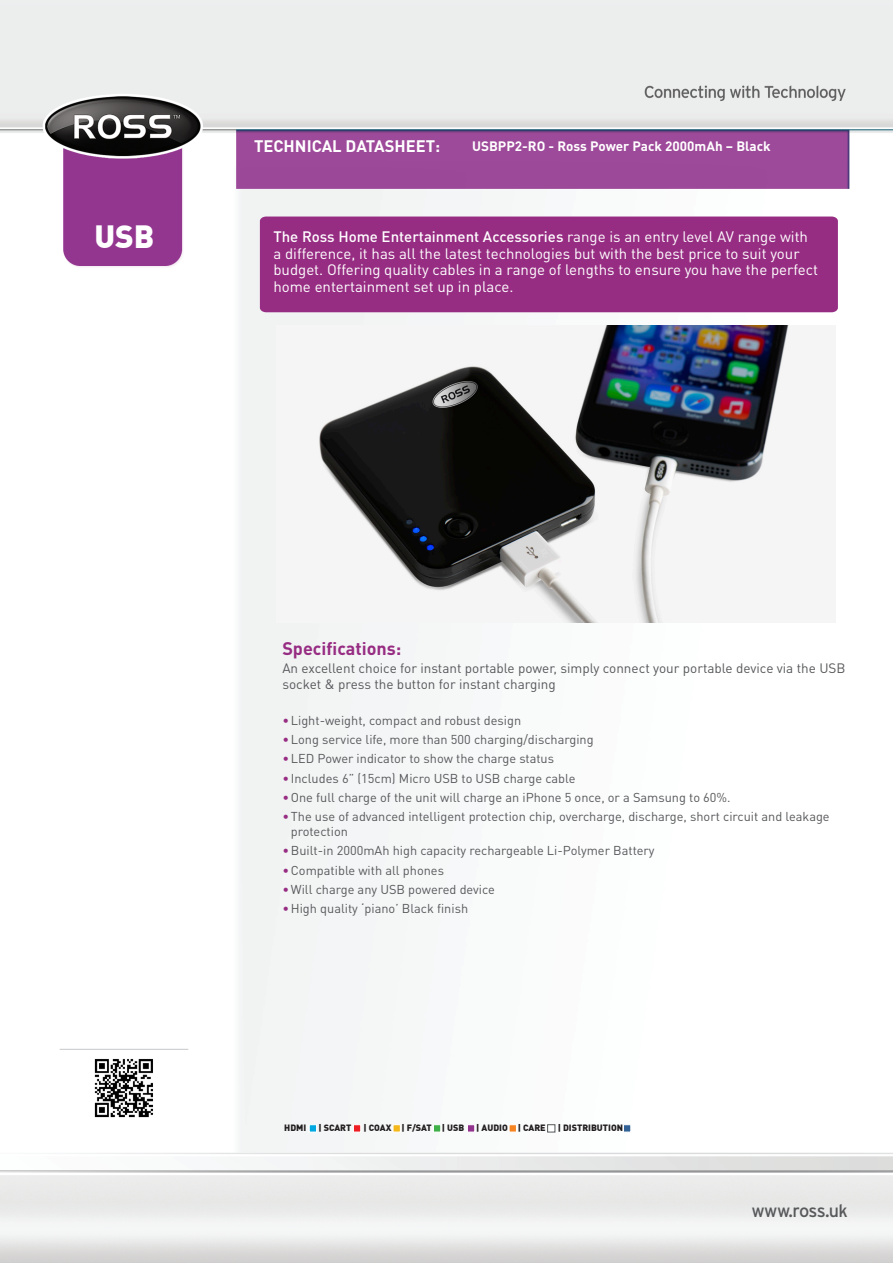
<style>
.page{position:relative;width:893px;height:1263px;background:#fff}
.page>*{position:absolute;margin:0;border:0;box-sizing:border-box;transform-origin:0 0}
.t1{font:900 31.5px "DIN Pro";color:#fff}
.t2{font:700 18px "DIN Pro";color:#972d83}
.t3{font:18px "Interstate";letter-spacing:-.035em;color:#58595b}
.t4{font:700 16.5px "DIN Pro";color:#fff}
.t5{font:15px/16.5px "DIN Pro";color:#fff}
.t6{font:13.5px/16.2px "DIN Pro";color:#57585a}
.t7{font:700 13.5px "DIN Pro";color:#fff}
.t8{font:12.75px/15px "DIN Pro";color:#57585a}
.t9{font:900 9px "DIN Pro";color:#231f20}
.s1{font-weight:500}
.s2{color:#972d83}
</style>
<div class="page">
<img style="left:0;top:0;width:893px;height:1263px">
<img style="left:44px;top:264px;width:158px;height:9px">
<div style="left:260px;top:217px;width:578px;height:95px;background:#972d83"></div>
<hr style="left:60px;top:1049px;width:128px;height:1px;background:#c7c8ca">
<div style="left:353px;top:1124px;width:8px;height:8px;background:#ee1d23;border:1px solid #fff"></div>
<div style="left:309px;top:1124px;width:8px;height:8px;background:#00a8e1;border:1px solid #fff"></div>
<div style="left:393px;top:1124px;width:8px;height:8px;background:#f4b71a;border:1px solid #fff"></div>
<div style="left:433px;top:1124px;width:8px;height:8px;background:#3eaf49;border:1px solid #fff"></div>
<div style="left:467px;top:1124px;width:8px;height:8px;background:#92348e;border:1px solid #fff"></div>
<div style="left:509px;top:1124px;width:8px;height:8px;background:#f58420;border:1px solid #fff"></div>
<div style="left:623px;top:1124px;width:8px;height:8px;background:#326195;border:1px solid #fff"></div>
<div style="left:547px;top:1124px;width:8px;height:8px;background:#fff;border:1px solid #545759"></div>
<img style="left:276px;top:326px;width:560px;height:297px">
<div style="left:44px;top:273px;width:161px;height:175px;background:#fff"></div>
<img style="left:88px;top:1051px;width:72px;height:73px">
<p class="t1" style="left:94px;top:215px;width:62px">USB</p>
<p class="t4" style="left:254px;top:135px;width:188px">TECHNICAL DATASHEET:</p>
<p class="t7" style="left:472px;top:137px;width:300px">USBPP2-RO - Ross Power Pack 2000mAh – Black</p>
<p class="t5" style="left:273px;top:228px;width:546px"><span class="s1">The Ross Home Entertainment Accessories</span> range is an entry level AV range with a difference, it has all the latest technologies but with the best price to suit your budget. Offering quality cables in a range of lengths to ensure you have the perfect home entertainment set up in place.</p>
<p class="t2" style="left:282px;top:637px;width:121px">Specifications:</p>
<p class="t6" style="left:282px;top:660px;width:565px">An excellent choice for instant portable power, simply connect your portable device via the USB socket &amp; press the button for instant charging</p>
<p class="t8" style="left:282px;top:712px;width:240px"><span class="s2">•</span>Light-weight, compact and robust design</p>
<p class="t8" style="left:282px;top:731px;width:313px"><span class="s2">•</span>Long service life, more than 500 charging/discharging</p>
<p class="t8" style="left:282px;top:751px;width:273px"><span class="s2">•</span>LED Power indicator to show the charge status</p>
<p class="t8" style="left:282px;top:770px;width:295px"><span class="s2">•</span> Includes 6” (15cm) Micro USB to USB charge cable</p>
<p class="t8" style="left:282px;top:789px;width:450px"><span class="s2">•</span>One full charge of the unit will charge an iPhone 5 once, or a Samsung to 60%.</p>
<p class="t8" style="left:291px;top:808px;width:540px;text-indent:-9px"><span class="s2">•</span>The use of advanced intelligent protection chip, overcharge, discharge, short circuit and leakage protection</p>
<p class="t8" style="left:282px;top:843px;width:374px"><span class="s2">•</span>Built-in 2000mAh high capacity rechargeable Li-Polymer Battery</p>
<p class="t8" style="left:282px;top:862px;width:163px"><span class="s2">•</span>Compatible with all phones</p>
<p class="t8" style="left:282px;top:881px;width:214px"><span class="s2">•</span>Will charge any USB powered device</p>
<p class="t8" style="left:282px;top:900px;width:187px"><span class="s2">•</span>High quality ‘piano’ Black finish</p>
<p class="t9" style="left:284px;top:1122px;width:24px">HDMI</p>
<p class="t9" style="left:318px;top:1122px;width:35px">| SCART</p>
<p class="t9" style="left:363px;top:1122px;width:102px">| COAX | F/SAT | USB</p>
<p class="t9" style="left:476px;top:1122px;width:71px">| AUDIO | CARE</p>
<p class="t9" style="left:558px;top:1122px;width:67px">| DISTRIBUTION</p>
<p class="t3" style="left:751px;top:1201px;width:98px">www.ross.uk</p>
</div>
